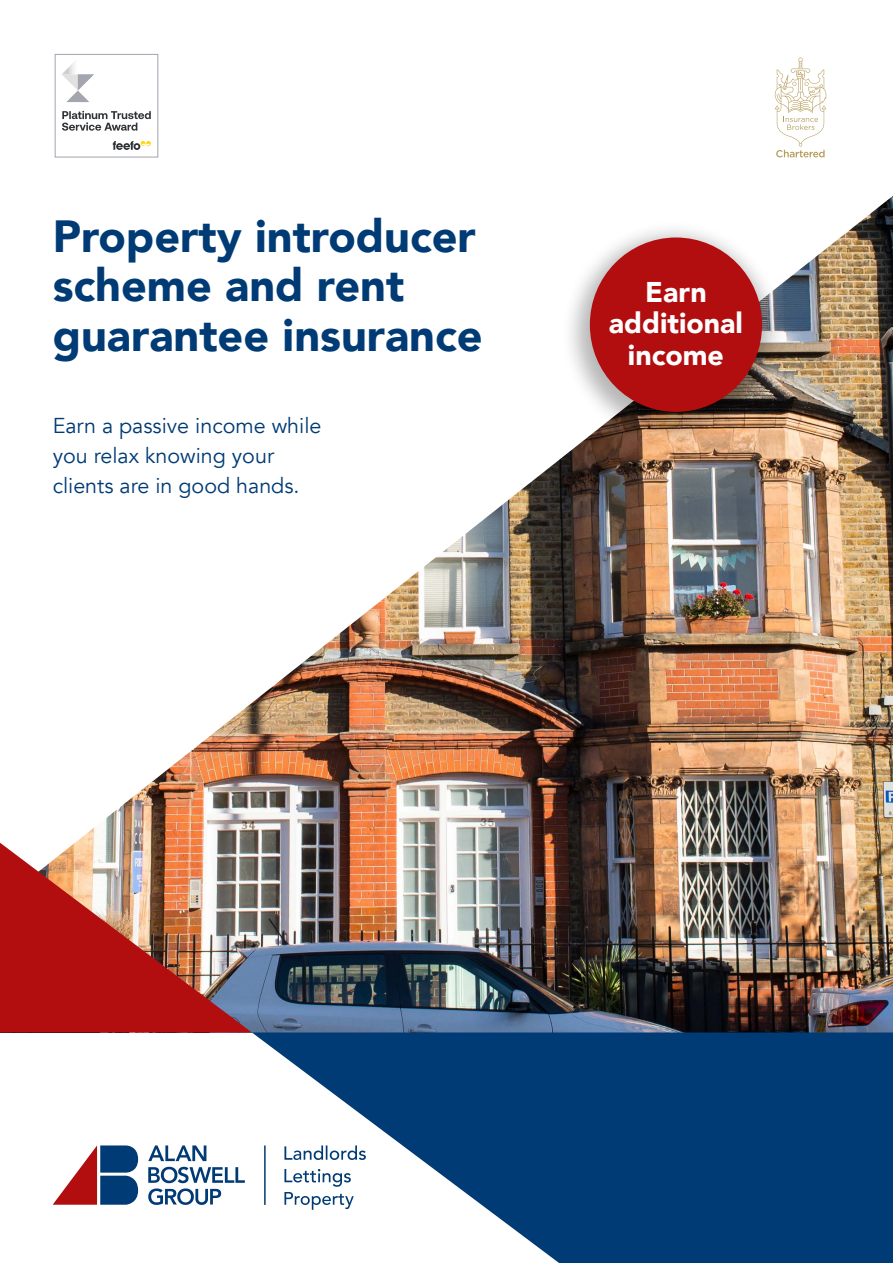
<style>
.page{position:relative;width:893px;height:1263px;background:#fff}
.page>*{position:absolute;margin:0;border:0;box-sizing:border-box;transform-origin:0 0}
.t1{font:900 45px/49.5px "Avenir";color:#003b75}
.t2{font:900 28.5px/31.5px "Avenir";color:#fff;text-align:center}
.t3{font:21.45px/29.8px "Avenir";color:#003b75}
</style>
<div class="page">
<img style="left:252px;top:902px;width:641px;height:130px">
<img style="left:0;top:54px;width:893px;height:848px">
<svg style="left:252px;top:1032px;width:641px;height:231px;fill:#003b75"></svg>
<img style="left:0;top:843px;width:252px;height:189px">
<div style="left:560px;top:220px;width:225px;height:226px;background:#000;opacity:.29"></div>
<div style="left:590px;top:237px;width:172px;height:175px;background:#b20e10;border-radius:50%"></div>
<svg style="left:775px;top:57px;width:51px;height:100px"></svg>
<div style="left:55px;top:54px;width:103px;height:103px;background:#fff"></div>
<div style="left:55px;top:54px;width:103px;height:103px;border:1px solid #a3a5af"></div>
<svg style="left:62px;top:111px;width:89px;height:20px"></svg>
<svg style="left:113px;top:141px;width:38px;height:9px"></svg>
<svg style="left:62px;top:63px;width:32px;height:39px"></svg>
<svg style="left:53px;top:1145px;width:85px;height:60px"></svg>
<svg style="left:148px;top:1145px;width:58px;height:16px"></svg>
<svg style="left:148px;top:1167px;width:97px;height:38px"></svg>
<hr style="left:264px;top:1145px;width:2px;height:60px;background:#003b75">
<svg style="left:284px;top:1145px;width:82px;height:15px"></svg>
<svg style="left:284px;top:1169px;width:70px;height:41px"></svg>
<h1 class="t1" style="left:53px;top:215px;width:431px">Property introducer scheme and rent guarantee insurance</h1>
<p class="t3" style="left:53px;top:413px;width:270px">Earn a passive income while you relax knowing your clients are in good hands.</p>
<h2 class="t2" style="left:609px;top:279px;width:136px">Earn additional income</h2>
</div>
